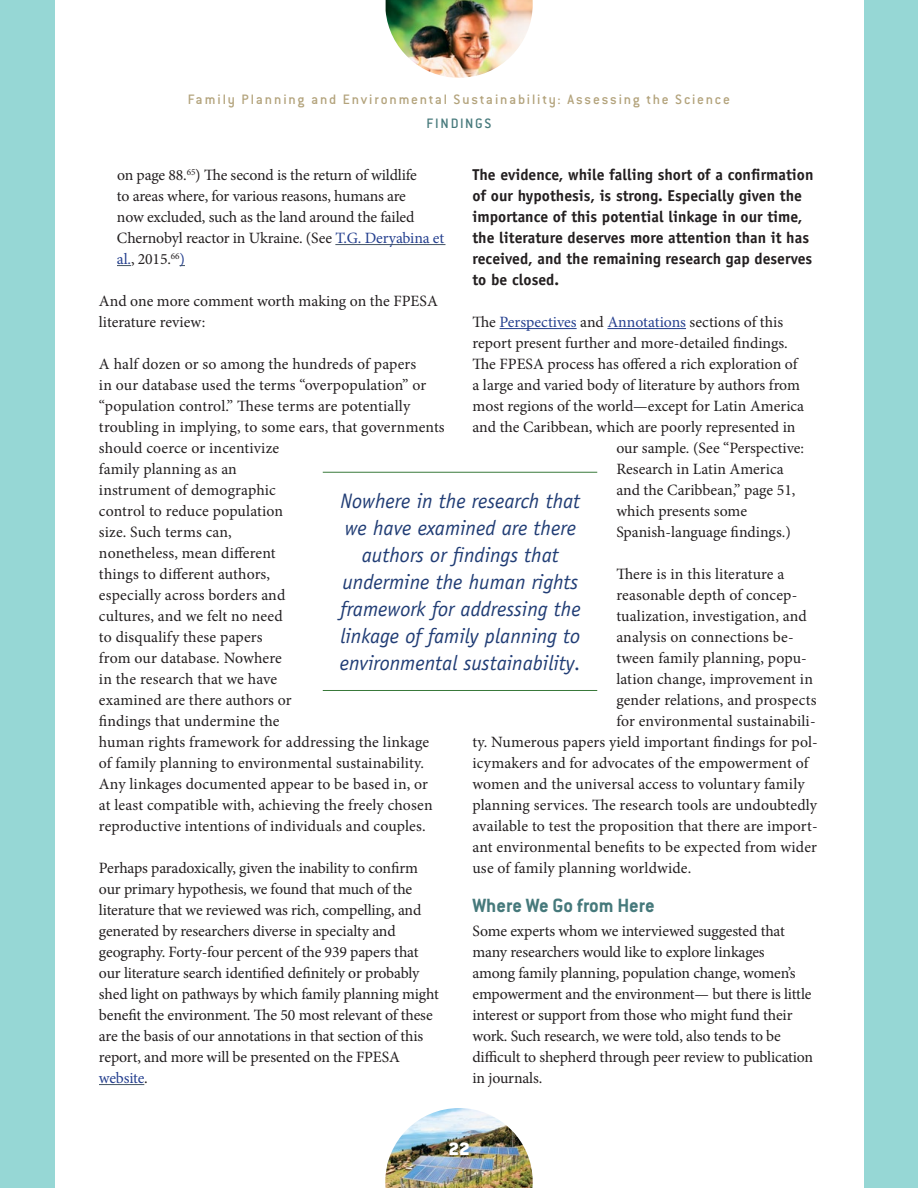
<style>
.page{position:relative;width:918px;height:1188px;background:#fff}
.page>*{position:absolute;margin:0;border:0;box-sizing:border-box;transform-origin:0 0}
.t1{font:italic 21px/27px "Officina Sans";color:#213d75;text-align:center}
.t2{font:700 21px "Conduit ITC Std";color:#46797b}
.t3{font:900 19.5px "Conduit ITC Std";color:#fff}
.t4{font:15.75px/21px "Minion Pro";color:#231f20}
.t5{font:700 15.75px/21px "Officina Sans";color:#231f20}
.t6{font:15.75px "Minion Pro";color:#25408f}
.t7{font:500 15px "Conduit ITC Std";letter-spacing:.12em;color:#b3a37c}
.t8{font:500 15px "Conduit ITC Std";letter-spacing:.105em;color:#46797b}
.s1{color:#231f20}
.s2{color:#25408f}
</style>
<div class="page">
<img style="left:386px;top:0;width:147px;height:78px">
<img style="left:385px;top:1108px;width:148px;height:80px">
<div style="left:0;top:0;width:55px;height:1188px;background:#96d7d5"></div>
<div style="left:864px;top:0;width:54px;height:1188px;background:#96d7d5"></div>
<hr style="left:335px;top:244px;width:111px;height:1px;background:#435363">
<svg style="left:117px;top:265px;width:14px;height:1px"></svg>
<hr style="left:99px;top:1084px;width:45px;height:1px;background:#435363">
<hr style="left:500px;top:328px;width:77px;height:1px;background:#25408f">
<hr style="left:607px;top:328px;width:79px;height:1px;background:#25408f">
<hr style="left:323px;top:472px;width:274px;height:1px;background:#39793a">
<hr style="left:323px;top:690px;width:274px;height:1px;background:#39793a">
<p class="t7" style="left:188px;top:90px;width:544px">Family Planning and Environmental Sustainability: Assessing the Science</p>
<p class="t8" style="left:427px;top:114px;width:66px">FINDINGS</p>
<p class="t5" style="left:472px;top:164px;width:342px">The evidence, while falling short of a confirmation of our hypothesis, is strong. Especially given the importance of this potential linkage in our time, the literature deserves more attention than it has received, and the remaining research gap deserves to be closed.</p>
<p class="t6" style="left:472px;top:311px;width:312px"><span class="s1">The</span> Perspectives <span class="s1">and</span> Annotations <span class="s1">sections of this</span></p>
<p class="t4" style="left:472px;top:333px;width:315px">report present further and more-detailed findings.</p>
<p class="t4" style="left:472px;top:354px;width:326px">The FPESA process has offered a rich exploration of</p>
<p class="t4" style="left:472px;top:375px;width:329px">a large and varied body of literature by authors from</p>
<p class="t4" style="left:472px;top:396px;width:333px">most regions of the world—except for Latin America</p>
<p class="t4" style="left:472px;top:416px;width:325px">and the Caribbean, which are poorly represented in</p>
<p class="t4" style="left:616px;top:437px;width:189px">our sample. (See “Perspective:</p>
<p class="t4" style="left:616px;top:458px;width:169px">Research in Latin America</p>
<p class="t4" style="left:616px;top:479px;width:181px">and the Caribbean,” page 51,</p>
<p class="t4" style="left:616px;top:500px;width:132px">which presents some</p>
<p class="t4" style="left:616px;top:521px;width:176px">Spanish-language findings.)</p>
<p class="t4" style="left:616px;top:563px;width:170px">There is in this literature a</p>
<p class="t4" style="left:616px;top:584px;width:182px">reasonable depth of concep-</p>
<p class="t4" style="left:616px;top:605px;width:192px">tualization, investigation, and</p>
<p class="t4" style="left:616px;top:626px;width:179px">analysis on connections be-</p>
<p class="t4" style="left:616px;top:647px;width:192px">tween family planning, popu-</p>
<p class="t4" style="left:616px;top:668px;width:198px">lation change, improvement in</p>
<p class="t4" style="left:616px;top:689px;width:202px">gender relations, and prospects</p>
<p class="t4" style="left:616px;top:710px;width:201px">for environmental sustainabili-</p>
<p class="t4" style="left:472px;top:731px;width:347px">ty. Numerous papers yield important findings for pol-</p>
<p class="t4" style="left:472px;top:752px;width:337px">icymakers and for advocates of the empowerment of</p>
<p class="t4" style="left:472px;top:773px;width:334px">women and the universal access to voluntary family</p>
<p class="t4" style="left:472px;top:794px;width:346px">planning services. The research tools are undoubtedly</p>
<p class="t4" style="left:472px;top:815px;width:347px">available to test the proposition that there are import-</p>
<p class="t4" style="left:472px;top:836px;width:346px">ant environmental benefits to be expected from wider</p>
<p class="t4" style="left:472px;top:857px;width:218px">use of family planning worldwide.</p>
<h1 class="t2" style="left:472px;top:893px;width:184px">Where We Go from Here</h1>
<p class="t4" style="left:472px;top:921px;width:342px">Some experts whom we interviewed suggested that many researchers would like to explore linkages<br>among family planning, population change, women’s empowerment and the environment— but there is little interest or support from those who might fund their work. Such research, we were told, also tends to be difficult to shepherd through peer review to publication in journals.</p>
<p class="t4" style="left:117px;top:165px;width:329px">on page 88. <sup>65</sup>) The second is the return of wildlife<br>to areas where, for various reasons, humans are<br>now excluded, such as the land around the failed Chernobyl reactor in Ukraine. (See <span class="s2">T.G. Deryabina et al.</span>, 2015.<sup>66</sup><span class="s2">)</span></p>
<p class="t4" style="left:99px;top:291px;width:340px">And one more comment worth making on the FPESA literature review:</p>
<p class="t4" style="left:99px;top:354px;width:347px">A half dozen or so among the hundreds of papers<br>in our database used the terms “overpopulation” or “population control.” These terms are potentially troubling in implying, to some ears, that governments should coerce or incentivize<br>family planning as an<br>instrument of demographic<br>control to reduce population<br>size. Such terms can,<br>nonetheless, mean different<br>things to different authors,<br>especially across borders and<br>cultures, and we felt no need<br>to disqualify these papers<br>from our database. Nowhere<br>in the research that we have<br>examined are there authors or<br>findings that undermine the<br>human rights framework for addressing the linkage of family planning to environmental sustainability.<br>Any linkages documented appear to be based in, or<br>at least compatible with, achieving the freely chosen reproductive intentions of individuals and couples.</p>
<p class="t4" style="left:99px;top:857px;width:341px">Perhaps paradoxically, given the inability to confirm our primary hypothesis, we found that much of the literature that we reviewed was rich, compelling, and generated by researchers diverse in specialty and geography. Forty-four percent of the 939 papers that our literature search identified definitely or probably shed light on pathways by which family planning might benefit the environment. The 50 most relevant of these are the basis of our annotations in that section of this report, and more will be presented on the FPESA <span class="s2">website</span>.</p>
<h1 class="t1" style="left:340px;top:488px;width:243px">Nowhere in the research that we have examined are there authors or findings that undermine the human rights framework for addressing the linkage of family planning to environmental sustainability.</h1>
<p class="t3" style="left:448px;top:1138px;width:23px">22</p>
</div>
